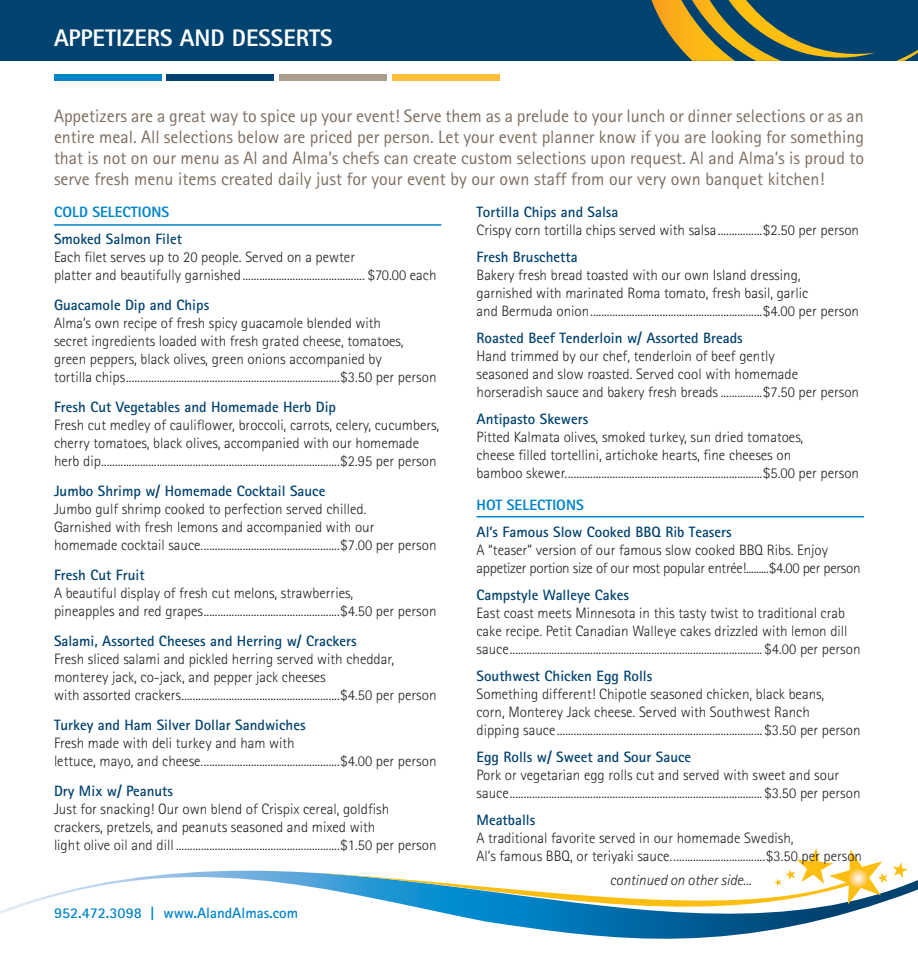
<style>
.page{position:relative;width:918px;height:972px;background:#fff}
.page>*{position:absolute;margin:0;border:0;box-sizing:border-box;transform-origin:0 0}
.t1{font:800 24px "Rotis Sans Serif";color:#fff}
.t2{font:18px/21px "Rotis Sans Serif";color:#7e6d5f;text-align:justify}
.t3{font:300 15px/18px "Rotis Sans Serif";color:#231f20}
.t4{font:700 15px "Rotis Sans Serif";color:#004270}
.t5{font:300 15px/18px "Rotis Sans Serif";letter-spacing:-.02em;color:#231f20}
.t6{font:700 15px "Rotis Sans Serif";color:#0084ca}
.t7{font:800 15px "Rotis Sans Serif";color:#0084ca}
.t8{font:italic 300 15px "Rotis Sans Serif";color:#231f20}
</style>
<div class="page">
<div style="left:54px;top:74px;width:107px;height:7px;background:#0084ca"></div>
<div style="left:167px;top:74px;width:107px;height:7px;background:#004270"></div>
<div style="left:280px;top:74px;width:107px;height:7px;background:#ab9c8e"></div>
<div style="left:392px;top:74px;width:107px;height:7px;background:#febd3b"></div>
<svg style="left:0;top:870px;width:918px;height:69px"></svg>
<svg style="left:313px;top:848px;width:595px;height:87px"></svg>
<svg style="left:848px;top:868px;width:20px;height:20px"></svg>
<div style="left:0;top:0;width:918px;height:61px;background:#004270"></div>
<svg style="left:652px;top:0;width:266px;height:61px"></svg>
<hr style="left:54px;top:224px;width:387px;height:2px;background:#0084ca">
<hr style="left:477px;top:516px;width:387px;height:2px;background:#0084ca">
<h1 class="t1" style="left:54px;top:22px;width:280px">APPETIZERS AND DESSERTS</h1>
<p class="t2" style="left:54px;top:105px;width:812px">Appetizers are a great way to spice up your event! Serve them as a prelude to your lunch or dinner selections or as an entire meal. All selections below are priced per person. Let your event planner know if you are looking for something that is not on our menu as Al and Alma’s chefs can create custom selections upon request. Al and Alma’s is proud to serve fresh menu items created daily just for your event by our own staff from our very own banquet kitchen!</p>
<p class="t7" style="left:54px;top:203px;width:117px">COLD SELECTIONS</p>
<p class="t4" style="left:54px;top:230px;width:130px">Smoked Salmon Filet</p>
<p class="t3" style="left:54px;top:248px;width:384px">Each filet serves up to 20 people. Served on a pewter<br>platter and beautifully garnished............................................ $70.00 each</p>
<p class="t4" style="left:54px;top:296px;width:157px">Guacamole Dip and Chips</p>
<p class="t3" style="left:54px;top:314px;width:384px">Alma’s own recipe of fresh spicy guacamole blended with<br>secret ingredients loaded with fresh grated cheese, tomatoes, green peppers, black olives, green onions accompanied by<br>tortilla chips.............................................................................$3.50 per person</p>
<p class="t4" style="left:54px;top:398px;width:284px">Fresh Cut Vegetables and Homemade Herb Dip</p>
<p class="t3" style="left:54px;top:416px;width:387px">Fresh cut medley of cauliflower, broccoli, carrots, celery, cucumbers, cherry tomatoes, black olives, accompanied with our homemade herb dip......................................................................................$2.95 per person</p>
<p class="t4" style="left:54px;top:482px;width:273px">Jumbo Shrimp w/ Homemade Cocktail Sauce</p>
<p class="t3" style="left:54px;top:500px;width:384px">Jumbo gulf shrimp cooked to perfection served chilled.<br>Garnished with fresh lemons and accompanied with our homemade cocktail sauce..................................................$7.00 per person</p>
<p class="t4" style="left:54px;top:566px;width:92px">Fresh Cut Fruit</p>
<p class="t3" style="left:54px;top:584px;width:384px">A beautiful display of fresh cut melons, strawberries,<br>pineapples and red grapes.................................................$4.50 per person</p>
<p class="t4" style="left:54px;top:632px;width:304px">Salami, Assorted Cheeses and Herring w/ Crackers</p>
<p class="t3" style="left:54px;top:650px;width:384px">Fresh sliced salami and pickled herring served with cheddar, monterey jack, co-jack, and pepper jack cheeses<br>with assorted crackers.........................................................$4.50 per person</p>
<p class="t4" style="left:54px;top:716px;width:253px">Turkey and Ham Silver Dollar Sandwiches</p>
<p class="t3" style="left:54px;top:734px;width:384px">Fresh made with deli turkey and ham with<br>lettuce, mayo, and cheese..................................................$4.00 per person</p>
<p class="t4" style="left:54px;top:782px;width:121px">Dry Mix w/ Peanuts</p>
<p class="t3" style="left:54px;top:800px;width:384px">Just for snacking! Our own blend of Crispix cereal, goldfish crackers, pretzels, and peanuts seasoned and mixed with<br>light olive oil and dill ...........................................................$1.50 per person</p>
<p class="t6" style="left:54px;top:903px;width:246px">952.472.3098 | www.AlandAlmas.com</p>
<p class="t4" style="left:477px;top:203px;width:143px">Tortilla Chips and Salsa</p>
<p class="t3" style="left:477px;top:221px;width:384px">Crispy corn tortilla chips served with salsa................$2.50 per person</p>
<p class="t4" style="left:477px;top:248px;width:103px">Fresh Bruschetta</p>
<p class="t3" style="left:477px;top:266px;width:384px">Bakery fresh bread toasted with our own Island dressing, garnished with marinated Roma tomato, fresh basil, garlic<br>and Bermuda onion..............................................................$4.00 per person</p>
<p class="t4" style="left:477px;top:329px;width:268px">Roasted Beef Tenderloin w/ Assorted Breads</p>
<p class="t3" style="left:477px;top:347px;width:384px">Hand trimmed by our chef, tenderloin of beef gently<br>seasoned and slow roasted. Served cool with homemade horseradish sauce and bakery fresh breads ...............$7.50 per person</p>
<p class="t4" style="left:477px;top:410px;width:113px">Antipasto Skewers</p>
<p class="t3" style="left:477px;top:428px;width:384px">Pitted Kalmata olives, smoked turkey, sun dried tomatoes,<br>cheese filled tortellini, artichoke hearts, fine cheeses on<br>bamboo skewer.......................................................................$5.00 per person</p>
<p class="t7" style="left:477px;top:495px;width:109px">HOT SELECTIONS</p>
<p class="t4" style="left:477px;top:522px;width:257px">Al’s Famous Slow Cooked BBQ Rib Teasers</p>
<p class="t5" style="left:477px;top:541px;width:385px">A “teaser” version of our famous slow cooked BBQ Ribs. Enjoy appetizer portion size of our most popular entrée!.........$4.00 per person</p>
<p class="t4" style="left:477px;top:585px;width:154px">Campstyle Walleye Cakes</p>
<p class="t3" style="left:477px;top:604px;width:386px">East coast meets Minnesota in this tasty twist to traditional crab cake recipe. Petit Canadian Walleye cakes drizzled with lemon dill sauce...........................................................................................$4.00 per person</p>
<p class="t4" style="left:477px;top:666px;width:177px">Southwest Chicken Egg Rolls</p>
<p class="t3" style="left:477px;top:685px;width:386px">Something different! Chipotle seasoned chicken, black beans,<br>corn, Monterey Jack cheese. Served with Southwest Ranch<br>dipping sauce..........................................................................$3.50 per person</p>
<p class="t4" style="left:477px;top:747px;width:216px">Egg Rolls w/ Sweet and Sour Sauce</p>
<p class="t3" style="left:477px;top:766px;width:386px">Pork or vegetarian egg rolls cut and served with sweet and sour sauce...........................................................................................$3.50 per person</p>
<p class="t4" style="left:477px;top:810px;width:60px">Meatballs</p>
<p class="t3" style="left:477px;top:829px;width:387px">A traditional favorite served in our homemade Swedish,<br>Al’s famous BBQ, or teriyaki sauce..................................$3.50 per person</p>
<p class="t8" style="left:610px;top:871px;width:143px">continued on other side...</p>
</div>
